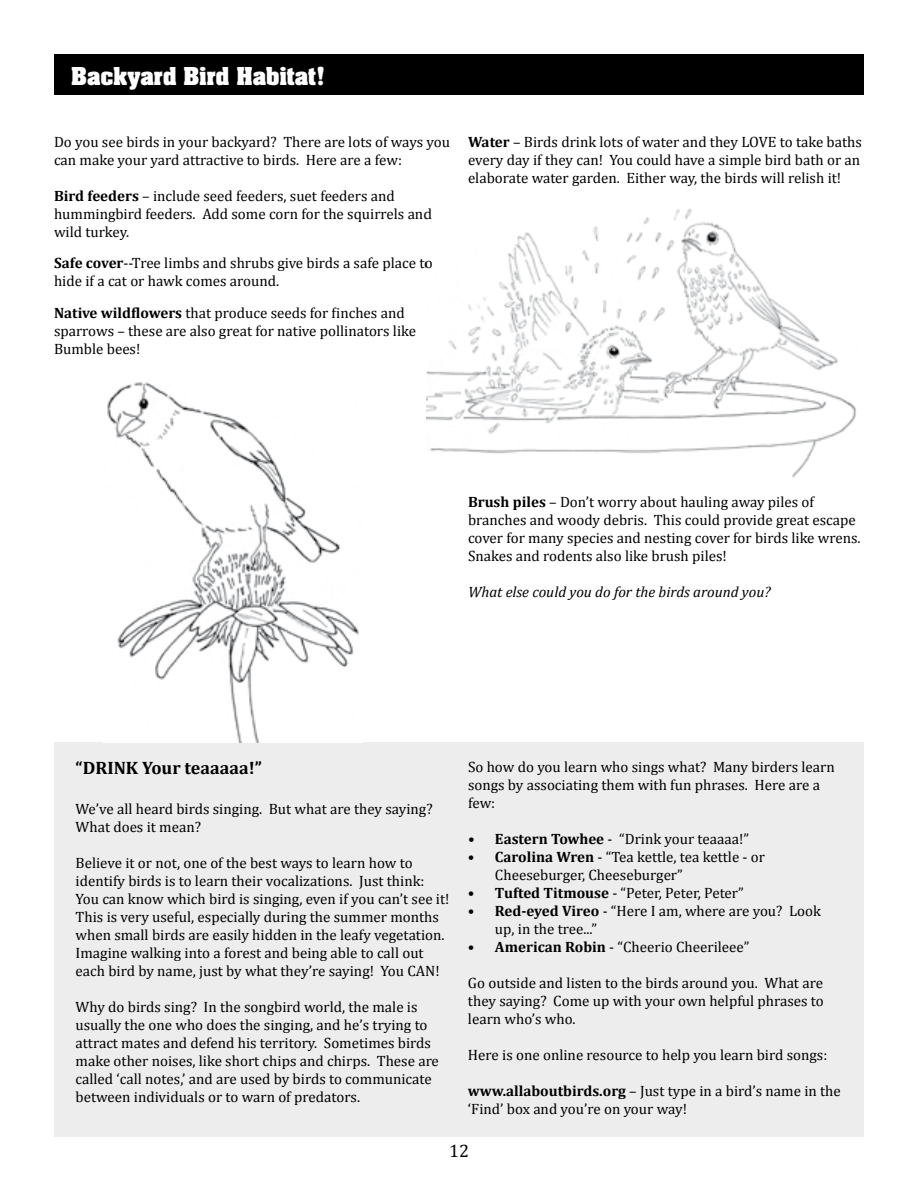
<style>
.page{position:relative;width:918px;height:1188px;background:#fff}
.page>*{position:absolute;margin:0;border:0;box-sizing:border-box;transform-origin:0 0}
.t1{font:700 21px "Aachen";color:#fff}
.t2{font:700 18px "Cambria";color:#000}
.t3{font:18px "Cambria";color:#000}
.t4{font:15px/18px "Cambria";color:#000}
.t5{font:italic 15px "Cambria";color:#000}
.s1{font-weight:700}
</style>
<div class="page">
<div style="left:54px;top:54px;width:810px;height:40px;background:#000"></div>
<div style="left:54px;top:742px;width:810px;height:395px;background:#ededee"></div>
<img style="left:107px;top:382px;width:252px;height:360px">
<img style="left:427px;top:208px;width:429px;height:270px">
<h1 class="t1" style="left:71px;top:61px;width:256px">Backyard Bird Habitat!</h1>
<p class="t4" style="left:54px;top:132px;width:397px">Do you see birds in your backyard? There are lots of ways you can make your yard attractive to birds. Here are a few:</p>
<p class="t4" style="left:54px;top:186px;width:379px"><span class="s1">Bird feeders</span> – include seed feeders, suet feeders and hummingbird feeders. Add some corn for the squirrels and wild turkey.</p>
<p class="t4" style="left:54px;top:254px;width:380px"><span class="s1">Safe cover</span>--Tree limbs and shrubs give birds a safe place to hide if a cat or hawk comes around.</p>
<p class="t4" style="left:54px;top:303px;width:364px"><span class="s1">Native wildflowers</span> that produce seeds for finches and sparrows – these are also great for native pollinators like<br>Bumble bees!</p>
<p class="t4" style="left:468px;top:132px;width:395px;text-align:justify"><span class="s1">Water</span> – Birds drink lots of water and they LOVE to take baths every day if they can! You could have a simple bird bath or an elaborate water garden. Either way, the birds will relish it!</p>
<p class="t4" style="left:468px;top:492px;width:394px"><span class="s1">Brush piles</span> – Don’t worry about hauling away piles of branches and woody debris. This could provide great escape cover for many species and nesting cover for birds like wrens.<br>Snakes and rodents also like brush piles!</p>
<p class="t5" style="left:468px;top:582px;width:304px">What else could you do for the birds around you?</p>
<p class="t2" style="left:76px;top:757px;width:188px">“DRINK Your teaaaaa!”</p>
<p class="t4" style="left:76px;top:800px;width:359px">We’ve all heard birds singing. But what are they saying?<br>What does it mean?</p>
<p class="t4" style="left:76px;top:854px;width:375px">Believe it or not, one of the best ways to learn how to identify birds is to learn their vocalizations. Just think:<br>You can know which bird is singing, even if you can’t see it!<br>This is very useful, especially during the summer months when small birds are easily hidden in the leafy vegetation.<br>Imagine walking into a forest and being able to call out each bird by name, just by what they’re saying! You CAN!</p>
<p class="t4" style="left:76px;top:998px;width:365px">Why do birds sing? In the songbird world, the male is usually the one who does the singing, and he’s trying to attract mates and defend his territory. Sometimes birds make other noises, like short chips and chirps. These are called ‘call notes,’ and are used by birds to communicate between individuals or to warn of predators.</p>
<p class="t4" style="left:468px;top:758px;width:368px">So how do you learn who sings what? Many birders learn songs by associating them with fun phrases. Here are a few:</p>
<p class="t4" style="left:468px;top:830px;width:283px"><span class="s1">• Eastern Towhee</span> - “Drink your teaaaa!”</p>
<p class="t4" style="left:495px;top:848px;width:272px;text-indent:-27px"><span class="s1">• Carolina Wren</span> - “Tea kettle, tea kettle - or<br>Cheeseburger, Cheeseburger”</p>
<p class="t4" style="left:468px;top:884px;width:277px"><span class="s1">• Tufted Titmouse</span> - “Peter, Peter, Peter”</p>
<p class="t4" style="left:495px;top:902px;width:328px;text-indent:-27px"><span class="s1">• Red-eyed Vireo</span> - “Here I am, where are you? Look up, in the tree...”</p>
<p class="t4" style="left:468px;top:938px;width:283px"><span class="s1">• American Robin</span> - “Cheerio Cheerileee”</p>
<p class="t4" style="left:468px;top:974px;width:357px;text-align:justify">Go outside and listen to the birds around you. What are they saying? Come up with your own helpful phrases to learn who’s who.</p>
<p class="t4" style="left:468px;top:1046px;width:361px">Here is one online resource to help you learn bird songs:</p>
<p class="t4" style="left:468px;top:1082px;width:374px"><span class="s1">www.allaboutbirds.org</span> – Just type in a bird’s name in the ‘Find’ box and you’re on your way!</p>
<p class="t3" style="left:449px;top:1140px;width:21px">12</p>
</div>
